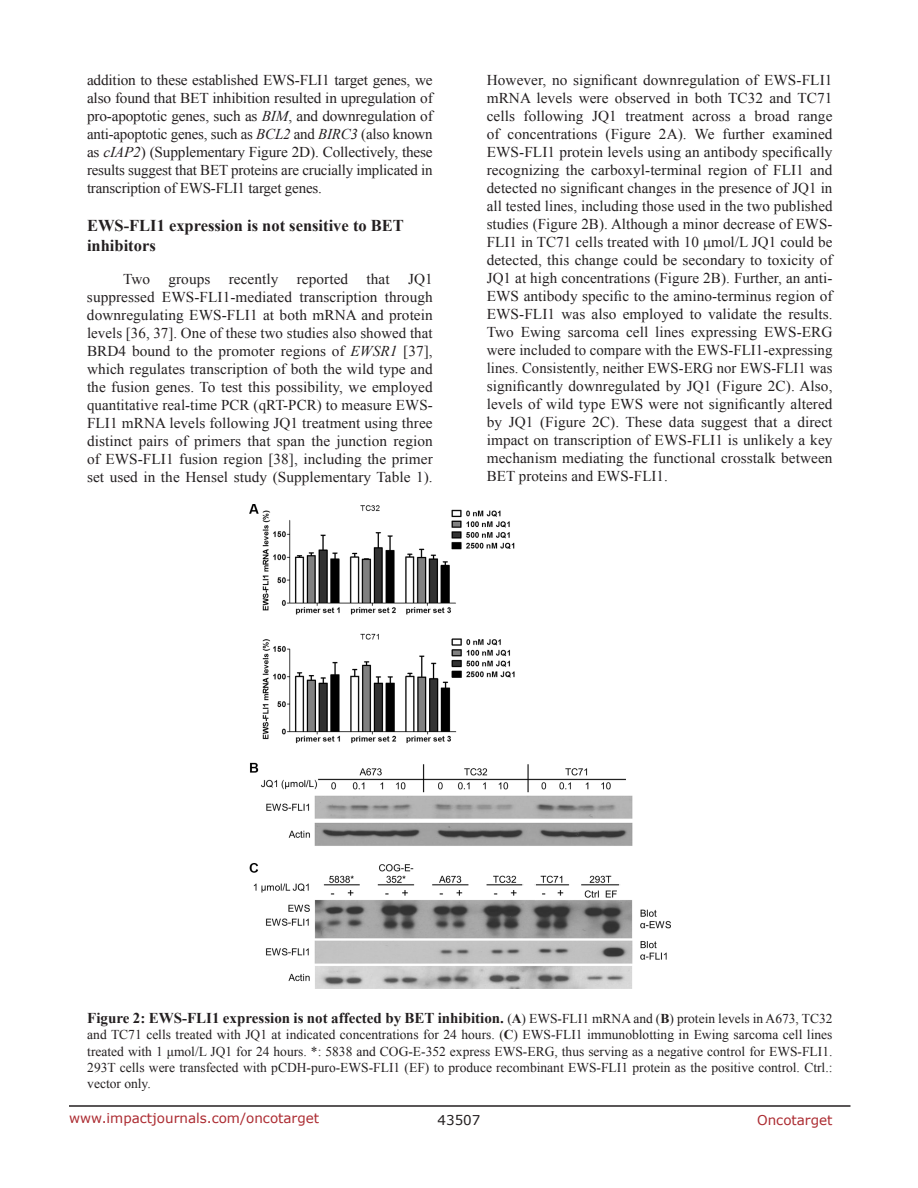
<style>
.page{position:relative;width:918px;height:1188px;background:#fff}
.page>*{position:absolute;margin:0;border:0;box-sizing:border-box;transform-origin:0 0}
.t1{font:700 16.5px/19.8px "Times New Roman";color:#231f20}
.t2{font:15px/18px "Times New Roman";letter-spacing:.005em;color:#231f20;text-align:justify}
.t3{font:700 15px "Times New Roman";color:#231f20}
.t4{font:13.5px/16.2px "Times New Roman";color:#231f20;text-align:justify}
.t5{font:13.5px "Verdana";color:#ac2b31}
.t6{font:13.5px "Verdana";color:#231f20}
.s1{font-style:italic}
.s2{font-weight:700;font-size:15px}
.s3{font-weight:700}
</style>
<div class="page">
<hr style="left:69px;top:1105px;width:781px;height:2px;background:#231f20">
<img style="left:249px;top:504px;width:422px;height:485px">
<p class="t2" style="left:87px;top:71px;width:347px">addition to these established EWS-FLI1 target genes, we also found that BET inhibition resulted in upregulation of pro-apoptotic genes, such as <span class="s1">BIM</span>, and downregulation of anti-apoptotic genes, such as <span class="s1">BCL2</span> and <span class="s1">BIRC3</span> (also known as <span class="s1">cIAP2</span>) (Supplementary Figure 2D). Collectively, these results suggest that BET proteins are crucially implicated in transcription of EWS-FLI1 target genes.</p>
<p class="t1" style="left:87px;top:215px;width:296px">EWS-FLI1 expression is not sensitive to BET inhibitors</p>
<p class="t2" style="left:87px;top:270px;width:347px;text-indent:36px">Two groups recently reported that JQ1 suppressed EWS-FLI1-mediated transcription through downregulating EWS-FLI1 at both mRNA and protein levels [36, 37]. One of these two studies also showed that BRD4 bound to the promoter regions of <span class="s1">EWSR1</span> [37], which regulates transcription of both the wild type and the fusion genes. To test this possibility, we employed quantitative real-time PCR (qRT-PCR) to measure EWS-FLI1 mRNA levels following JQ1 treatment using three distinct pairs of primers that span the junction region of EWS-FLI1 fusion region [38], including the primer set used in the Hensel study (Supplementary Table 1).</p>
<p class="t2" style="left:487px;top:71px;width:347px">However, no significant downregulation of EWS-FLI1 mRNA levels were observed in both TC32 and TC71 cells following JQ1 treatment across a broad range of concentrations (Figure 2A). We further examined EWS-FLI1 protein levels using an antibody specifically recognizing the carboxyl-terminal region of FLI1 and detected no significant changes in the presence of JQ1 in all tested lines, including those used in the two published studies (Figure 2B). Although a minor decrease of EWS-FLI1 in TC71 cells treated with 10 μmol/L JQ1 could be detected, this change could be secondary to toxicity of JQ1 at high concentrations (Figure 2B). Further, an anti-EWS antibody specific to the amino-terminus region of EWS-FLI1 was also employed to validate the results.<br>Two Ewing sarcoma cell lines expressing EWS-ERG were included to compare with the EWS-FLI1-expressing lines. Consistently, neither EWS-ERG nor EWS-FLI1 was significantly downregulated by JQ1 (Figure 2C). Also, levels of wild type EWS were not significantly altered by JQ1 (Figure 2C). These data suggest that a direct impact on transcription of EWS-FLI1 is unlikely a key mechanism mediating the functional crosstalk between BET proteins and EWS-FLI1.</p>
<p class="t4" style="left:87px;top:1010px;width:747px;text-indent:350px"><span class="s2">inhibition.</span> (<span class="s3">A</span>) EWS-FLI1 mRNA and (<span class="s3">B</span>) protein levels in A673, TC32 and TC71 cells treated with JQ1 at indicated concentrations for 24 hours. (<span class="s3">C</span>) EWS-FLI1 immunoblotting in Ewing sarcoma cell lines treated with 1 μmol/L JQ1 for 24 hours. *: 5838 and COG-E-352 express EWS-ERG, thus serving as a negative control for EWS-FLI1.<br>293T cells were transfected with pCDH-puro-EWS-FLI1 (EF) to produce recombinant EWS-FLI1 protein as the positive control. Ctrl.: vector only.</p>
<p class="t3" style="left:87px;top:1008px;width:328px">Figure 2: EWS-FLI1 expression is not affected by BET</p>
<p class="t5" style="left:69px;top:1109px;width:252px">www.impactjournals.com/oncotarget</p>
<p class="t6" style="left:438px;top:1111px;width:44px">43507</p>
<p class="t5" style="left:757px;top:1111px;width:77px">Oncotarget</p>
</div>
